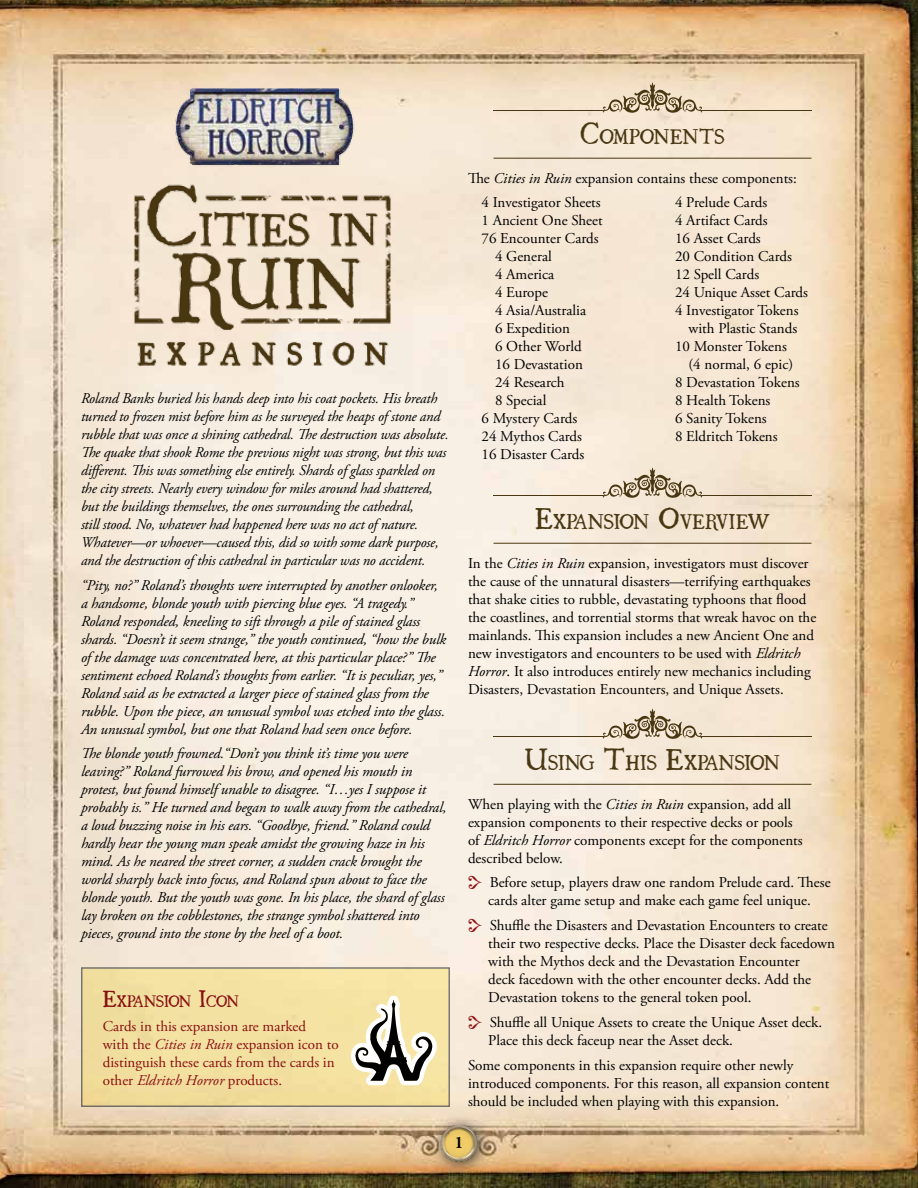
<style>
.page{position:relative;width:918px;height:1188px;background:#fff}
.page>*{position:absolute;margin:0;border:0;box-sizing:border-box;transform-origin:0 0}
.t1{font:18.9px "Ugly Qua";letter-spacing:-.025em;color:#493712}
.t2{font:18.9px "Ugly Qua";color:#493712}
.t3{font:700 16.5px "New Baskerville";color:#000}
.t4{font:italic 15px/18px "Adobe Garamond Pro";letter-spacing:-.01em;color:#000}
.t5{font:15px/18px "Adobe Garamond Pro";color:#000}
.t6{font:15px/18px "Adobe Garamond Pro";color:#901114}
.t7{font:14.7px "Ugly Qua";letter-spacing:-.065em;color:#901114}
.s1{font-size:21px}
.s2{font-style:italic}
.s3{font-size:27px}
</style>
<div class="page">
<img style="left:0;top:0;width:918px;height:1188px">
<div style="left:430px;top:1114px;width:62px;height:62px;background:#000;opacity:.75"></div>
<img style="left:438px;top:1122px;width:42px;height:41px">
<hr style="left:494px;top:158px;width:317px;height:1px;background:#493712">
<svg style="left:602px;top:83px;width:101px;height:30px;background:#cbb99e"></svg>
<hr style="left:494px;top:110px;width:110px;height:1px;background:#493712">
<hr style="left:701px;top:110px;width:110px;height:1px;background:#493712">
<hr style="left:494px;top:543px;width:317px;height:1px;background:#493712">
<hr style="left:494px;top:784px;width:317px;height:1px;background:#493712">
<svg style="left:602px;top:468px;width:101px;height:30px;background:#cbbda6"></svg>
<hr style="left:494px;top:495px;width:110px;height:1px;background:#493712">
<hr style="left:701px;top:495px;width:110px;height:1px;background:#493712">
<svg style="left:602px;top:709px;width:101px;height:30px;background:#cbbda7"></svg>
<hr style="left:494px;top:736px;width:110px;height:1px;background:#493712">
<hr style="left:701px;top:736px;width:110px;height:1px;background:#493712">
<div style="left:82px;top:968px;width:367px;height:138px;background:#f3e1a1"></div>
<div style="left:81px;top:967px;width:369px;height:140px;border:2px solid #808285"></div>
<svg style="left:351px;top:996px;width:86px;height:89px"></svg>
<img style="left:104px;top:163px;width:317px;height:217px">
<img style="left:167px;top:75px;width:197px;height:103px">
<svg style="left:469px;top:876px;width:13px;height:13px"></svg>
<svg style="left:469px;top:919px;width:13px;height:13px"></svg>
<svg style="left:469px;top:1016px;width:13px;height:13px"></svg>
<p class="t4" style="left:81px;top:390px;width:369px">Roland Banks buried his hands deep into his coat pockets. His breath turned to frozen mist before him as he surveyed the heaps of stone and rubble that was once a shining cathedral. The destruction was absolute.<br>The quake that shook Rome the previous night was strong, but this was different. This was something else entirely. Shards of glass sparkled on the city streets. Nearly every window for miles around had shattered, but the buildings themselves, the ones surrounding the cathedral,<br>still stood. No, whatever had happened here was no act of nature.<br>Whatever—or whoever—caused this, did so with some dark purpose, and the destruction of this cathedral in particular was no accident.</p>
<p class="t4" style="left:81px;top:576px;width:367px">“Pity, no?” Roland’s thoughts were interrupted by another onlooker, a handsome, blonde youth with piercing blue eyes. “A tragedy.” Roland responded, kneeling to sift through a pile of stained glass shards. “Doesn’t it seem strange,” the youth continued, “how the bulk of the damage was concentrated here, at this particular place?” The sentiment echoed Roland’s thoughts from earlier. “It is peculiar, yes,” Roland said as he extracted a larger piece of stained glass from the rubble. Upon the piece, an unusual symbol was etched into the glass.<br>An unusual symbol, but one that Roland had seen once before.</p>
<p class="t4" style="left:81px;top:745px;width:367px">The blonde youth frowned.“Don’t you think it’s time you were leaving?” Roland furrowed his brow, and opened his mouth in protest, but found himself unable to disagree. “I…yes I suppose it probably is.” He turned and began to walk away from the cathedral, a loud buzzing noise in his ears. “Goodbye, friend.” Roland could hardly hear the young man speak amidst the growing haze in his mind. As he neared the street corner, a sudden crack brought the world sharply back into focus, and Roland spun about to face the blonde youth. But the youth was gone. In his place, the shard of glass lay broken on the cobblestones, the strange symbol shattered into pieces, ground into the stone by the heel of a boot.</p>
<p class="t7" style="left:103px;top:990px;width:138px"><span class="s1">E</span>XPANSION <span class="s1">I</span>CON</p>
<p class="t6" style="left:103px;top:1018px;width:237px">Cards in this expansion are marked<br>with the <span class="s2">Cities in Ruin</span> expansion icon to distinguish these cards from the cards in other <span class="s2">Eldritch Horror</span> products.</p>
<p class="t2" style="left:580px;top:122px;width:146px"><span class="s3">C</span>OMPONENTS</p>
<p class="t5" style="left:482px;top:166px;width:317px;line-height:24.8px;text-indent:-14px">The <span class="s2">Cities in Ruin</span> expansion contains these components:<br>4 Investigator Sheets</p>
<p class="t5" style="left:482px;top:212px;width:123px">1 Ancient One Sheet</p>
<p class="t5" style="left:482px;top:230px;width:119px">76 Encounter Cards</p>
<p class="t5" style="left:495px;top:248px;width:58px">4 General</p>
<p class="t5" style="left:495px;top:266px;width:61px">4 America</p>
<p class="t5" style="left:495px;top:284px;width:55px">4 Europe</p>
<p class="t5" style="left:495px;top:302px;width:93px">4 Asia/Australia</p>
<p class="t5" style="left:495px;top:320px;width:77px">6 Expedition</p>
<p class="t5" style="left:495px;top:338px;width:88px">6 Other World</p>
<p class="t5" style="left:495px;top:356px;width:89px">16 Devastation</p>
<p class="t5" style="left:495px;top:374px;width:71px">24 Research</p>
<p class="t5" style="left:495px;top:392px;width:53px">8 Special</p>
<p class="t5" style="left:482px;top:410px;width:97px">6 Mystery Cards</p>
<p class="t5" style="left:482px;top:428px;width:102px">24 Mythos Cards</p>
<p class="t5" style="left:482px;top:446px;width:104px">16 Disaster Cards</p>
<p class="t5" style="left:675px;top:194px;width:94px">4 Prelude Cards</p>
<p class="t5" style="left:675px;top:212px;width:94px">4 Artifact Cards</p>
<p class="t5" style="left:675px;top:230px;width:87px">16 Asset Cards</p>
<p class="t5" style="left:675px;top:248px;width:118px">20 Condition Cards</p>
<p class="t5" style="left:675px;top:266px;width:86px">12 Spell Cards</p>
<p class="t5" style="left:675px;top:284px;width:135px">24 Unique Asset Cards</p>
<p class="t5" style="left:675px;top:302px;width:125px">4 Investigator Tokens</p>
<p class="t5" style="left:688px;top:320px;width:110px">with Plastic Stands</p>
<p class="t5" style="left:675px;top:338px;width:113px">10 Monster Tokens</p>
<p class="t5" style="left:688px;top:356px;width:106px">(4 normal, 6 epic)</p>
<p class="t5" style="left:675px;top:374px;width:126px">8 Devastation Tokens</p>
<p class="t5" style="left:675px;top:392px;width:97px">8 Health Tokens</p>
<p class="t5" style="left:675px;top:410px;width:93px">6 Sanity Tokens</p>
<p class="t5" style="left:675px;top:428px;width:104px">8 Eldritch Tokens</p>
<p class="t1" style="left:535px;top:508px;width:236px"><span class="s3">E</span>XPANSION <span class="s3">O</span>VERVIEW</p>
<p class="t5" style="left:468px;top:554px;width:350px">In the <span class="s2">Cities in Ruin</span> expansion, investigators must discover the cause of the unnatural disasters—terrifying earthquakes that shake cities to rubble, devastating typhoons that flood the coastlines, and torrential storms that wreak havoc on the mainlands. This expansion includes a new Ancient One and new investigators and encounters to be used with <span class="s2">Eldritch Horror</span>. It also introduces entirely new mechanics including Disasters, Devastation Encounters, and Unique Assets.</p>
<p class="t1" style="left:525px;top:749px;width:257px"><span class="s3">U</span>SING <span class="s3">T</span>HIS <span class="s3">E</span>XPANSION</p>
<p class="t5" style="left:468px;top:795px;width:336px">When playing with the <span class="s2">Cities in Ruin</span> expansion, add all expansion components to their respective decks or pools of <span class="s2">Eldritch Horror</span> components except for the components described below.</p>
<p class="t5" style="left:488px;top:874px;width:344px">Before setup, players draw one random Prelude card. These cards alter game setup and make each game feel unique.</p>
<p class="t5" style="left:488px;top:917px;width:348px">Shuffle the Disasters and Devastation Encounters to create their two respective decks. Place the Disaster deck facedown with the Mythos deck and the Devastation Encounter<br>deck facedown with the other encounter decks. Add the Devastation tokens to the general token pool.</p>
<p class="t5" style="left:488px;top:1014px;width:336px">Shuffle all Unique Assets to create the Unique Asset deck.<br>Place this deck faceup near the Asset deck.</p>
<p class="t5" style="left:468px;top:1056px;width:363px">Some components in this expansion require other newly introduced components. For this reason, all expansion content should be included when playing with this expansion.</p>
<p class="t3" style="left:455px;top:1133px;width:10px">1</p>
</div>
